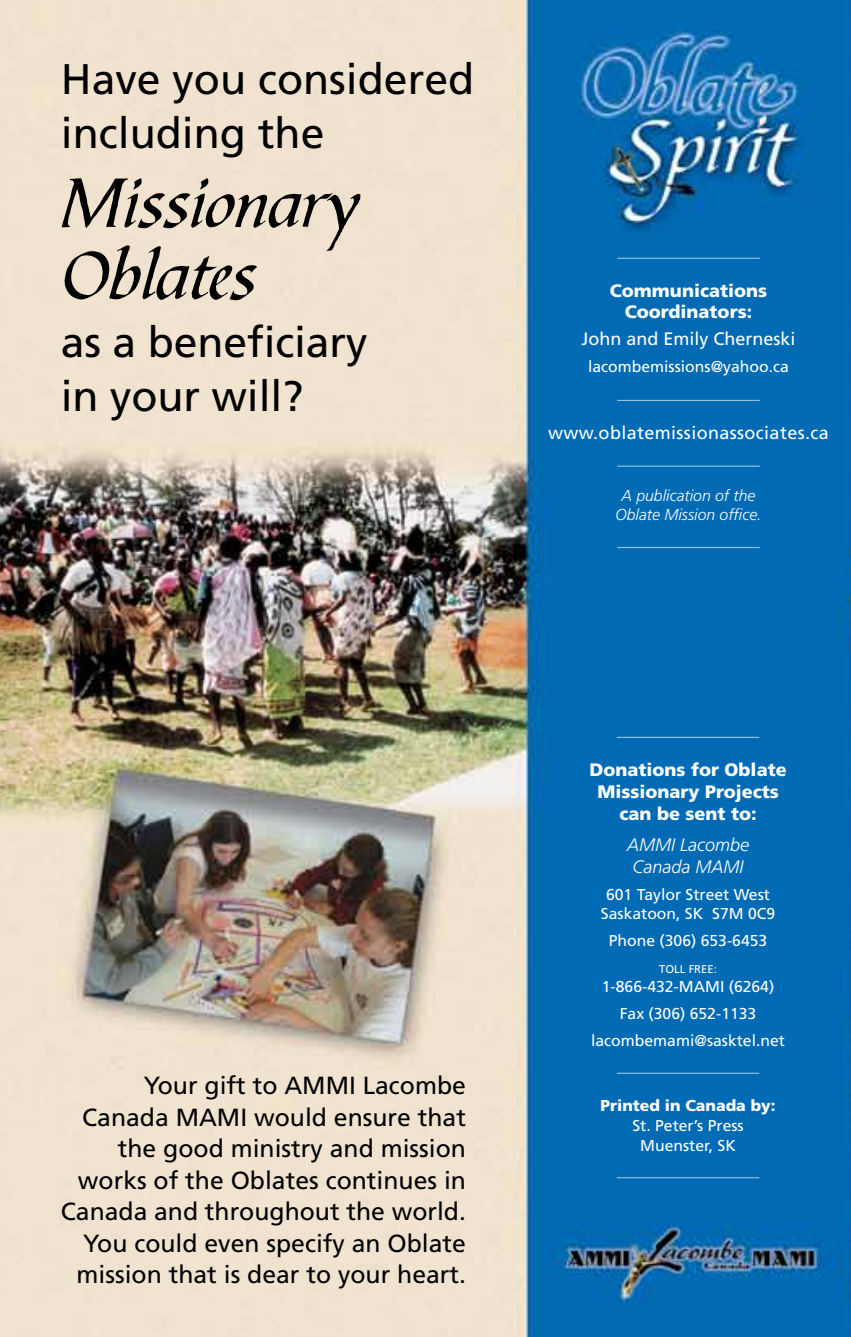
<style>
.page{position:relative;width:851px;height:1337px;background:#fff}
.page>*{position:absolute;margin:0;border:0;box-sizing:border-box;transform-origin:0 0}
.t1{font:72px/72px "Bible Scr T";letter-spacing:-.005em;color:#000}
.t2{font:42.75px/54px "Frutiger";color:#000}
.t3{font:24.75px/31.5px "Frutiger";color:#000;text-align:right}
.t4{font:900 18px/21.6px "Frutiger";color:#fff;text-align:center}
.t5{font:18px "Frutiger";letter-spacing:.02em;color:#fff}
.t6{font:18px "Frutiger";color:#fff}
.t7{font:italic 300 18px/21.6px "Frutiger";color:#fff;text-align:center}
.t8{font:15.75px/27px "Frutiger";color:#fff;text-align:center}
.t9{font:italic 300 15.75px/18.9px "Frutiger";color:#fff;text-align:center}
.t10{font:900 15.75px "Frutiger";color:#fff}
.t11{font:11.25px "Frutiger";color:#fff}
</style>
<div class="page">
<img style="left:0;top:0;width:850px;height:1336px">
<hr style="left:617px;top:400px;width:142px;height:1px;background:#fff">
<hr style="left:617px;top:465px;width:142px;height:2px;background:#fff">
<hr style="left:617px;top:547px;width:142px;height:1px;background:#fff">
<hr style="left:616px;top:737px;width:143px;height:1px;background:#fff">
<hr style="left:616px;top:1072px;width:143px;height:1px;background:#fff">
<hr style="left:616px;top:1177px;width:143px;height:1px;background:#fff">
<hr style="left:617px;top:258px;width:142px;height:1px;background:#fff">
<h2 class="t2" style="left:61px;top:52px;width:415px">Have you considered including the</h2>
<h1 class="t1" style="left:61px;top:173px;width:298px">Missionary<br>Oblates</h1>
<h2 class="t2" style="left:61px;top:315px;width:308px">as a beneficiary in your will?</h2>
<p class="t4" style="left:610px;top:279px;width:159px">Communications<br>Coordinators:</p>
<p class="t6" style="left:581px;top:328px;width:216px">John and Emily Cherneski</p>
<p class="t8" style="left:588px;top:353px;width:202px">lacombemissions@yahoo.ca</p>
<p class="t5" style="left:548px;top:422px;width:282px">www.oblatemissionassociates.ca</p>
<p class="t9" style="left:615px;top:486px;width:148px">A publication of the<br>Oblate Mission office.</p>
<p class="t3" style="left:61px;top:1069px;width:407px">Your gift to AMMI Lacombe<br>Canada MAMI would ensure that the good ministry and mission works of the Oblates continues in<br>Canada and throughout the world.<br>You could even specify an Oblate mission that is dear to your heart.</p>
<p class="t4" style="left:589px;top:759px;width:199px">Donations for Oblate<br>Missionary Projects can be sent to:</p>
<p class="t7" style="left:627px;top:834px;width:124px">AMMI Lacombe<br>Canada MAMI</p>
<p class="t8" style="left:601px;top:884px;width:176px;line-height:18.9px">601 Taylor Street West<br>Saskatoon, SK S7M 0C9</p>
<p class="t8" style="left:608px;top:926px;width:160px">Phone (306) 653-6453</p>
<p class="t11" style="left:659px;top:962px;width:14px">Toll</p>
<p class="t11" style="left:688px;top:962px;width:30px">Free:</p>
<p class="t8" style="left:591px;top:972px;width:195px">1-866-432-MAMI (6264)<br>Fax (306) 652-1133 lacombemami@sasktel.net</p>
<p class="t10" style="left:600px;top:1096px;width:177px">Printed in Canada by:</p>
<p class="t8" style="left:632px;top:1115px;width:113px;line-height:20.2px">St. Peter’s Press<br>Muenster, SK</p>
</div>
